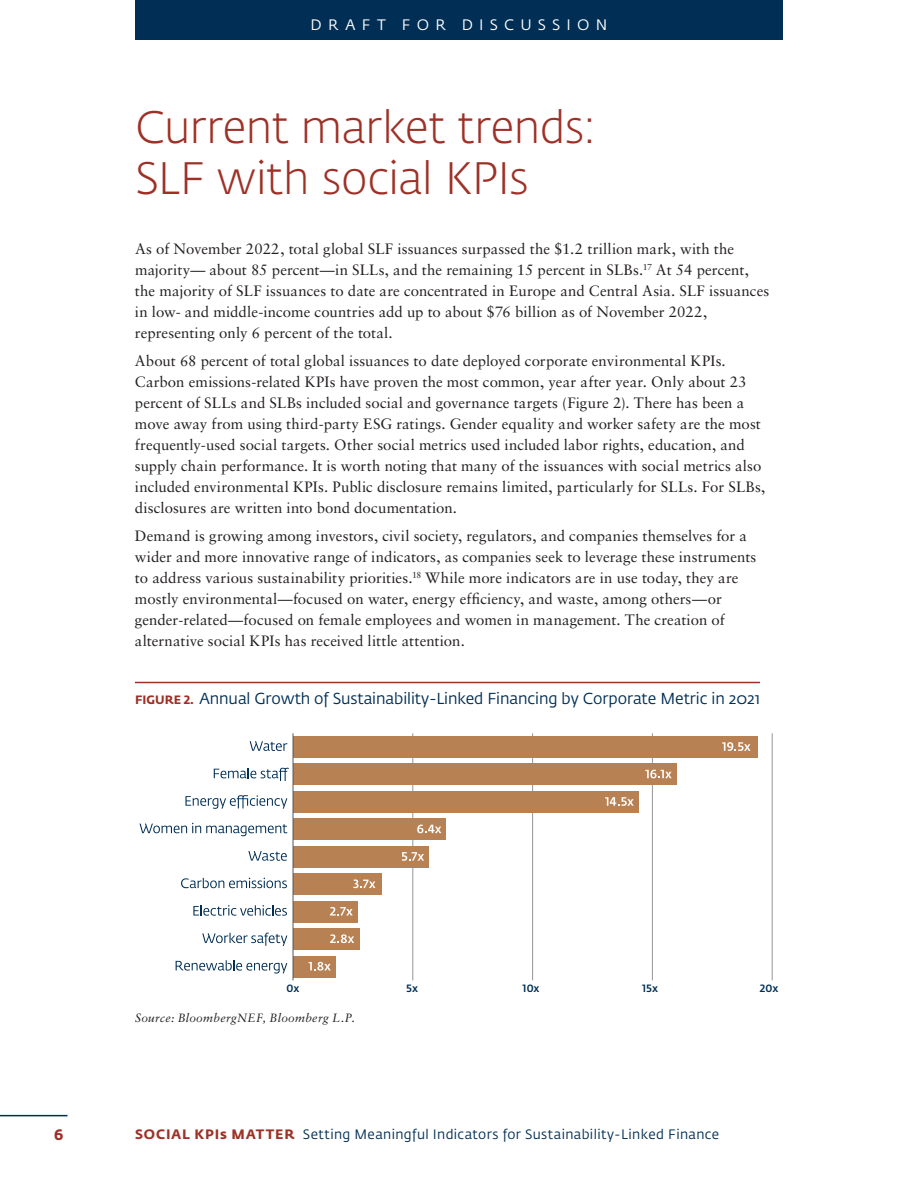
<style>
.page{position:relative;width:918px;height:1188px;background:#fff}
.page>*{position:absolute;margin:0;border:0;box-sizing:border-box;transform-origin:0 0}
.t1{font:300 45px/51px "Fedra Sans Std";letter-spacing:-.015em;color:#9e3127}
.Figure_Head{font:15.75px "Fedra Sans Std";letter-spacing:-.005em;color:#002e54}
.t2{font:15px/21px "Sabon LT Std";letter-spacing:.005em;color:#231f20}
.t3{font:15px "Fedra Sans Std";letter-spacing:.415em;color:#fff}
.t4{font:700 15px "Fedra Sans Std";color:#9e3127}
.t5{font:13.5px "Fedra Sans Std";letter-spacing:.03em;color:#002e54}
.t6{font:italic 12px "Sabon LT Std";letter-spacing:.02em;color:#231f20}
.t7{font:500 10.5px "Fedra Sans Std";color:#002e54}
.s1{font-weight:700;font-size:12px;color:#9e3127}
.s2{font-weight:700;color:#9e3127}
</style>
<div class="page">
<div style="left:135px;top:0;width:648px;height:40px;background:#002e54"></div>
<hr style="left:0;top:1115px;width:68px;height:1px;background:#002e54">
<hr style="left:135px;top:682px;width:625px;height:1px;background:#9e3127">
<hr style="left:413px;top:733px;width:1px;height:247px;background:#939598">
<hr style="left:532px;top:733px;width:1px;height:247px;background:#939598">
<hr style="left:652px;top:733px;width:1px;height:247px;background:#939598">
<hr style="left:772px;top:733px;width:1px;height:247px;background:#939598">
<div style="left:293px;top:956px;width:43px;height:22px;background:#b88153"></div>
<div style="left:293px;top:928px;width:67px;height:22px;background:#b88153"></div>
<div style="left:293px;top:901px;width:64px;height:22px;background:#b88153"></div>
<div style="left:293px;top:873px;width:88px;height:22px;background:#b88153"></div>
<div style="left:293px;top:846px;width:136px;height:22px;background:#b88153"></div>
<div style="left:293px;top:818px;width:152px;height:22px;background:#b88153"></div>
<div style="left:293px;top:791px;width:345px;height:22px;background:#b88153"></div>
<div style="left:293px;top:764px;width:383px;height:21px;background:#b88153"></div>
<div style="left:293px;top:736px;width:464px;height:22px;background:#b88153"></div>
<hr style="left:293px;top:733px;width:1px;height:247px;background:#57585a">
<svg style="left:250px;top:741px;width:37px;height:10px"></svg>
<svg style="left:722px;top:742px;width:29px;height:9px"></svg>
<svg style="left:645px;top:770px;width:27px;height:8px"></svg>
<svg style="left:605px;top:797px;width:29px;height:9px"></svg>
<svg style="left:417px;top:825px;width:24px;height:8px"></svg>
<svg style="left:402px;top:852px;width:22px;height:9px"></svg>
<svg style="left:353px;top:879px;width:23px;height:9px"></svg>
<svg style="left:330px;top:907px;width:23px;height:9px"></svg>
<svg style="left:330px;top:934px;width:24px;height:9px"></svg>
<svg style="left:309px;top:962px;width:22px;height:9px"></svg>
<svg style="left:214px;top:768px;width:75px;height:13px"></svg>
<svg style="left:185px;top:795px;width:102px;height:14px"></svg>
<svg style="left:140px;top:823px;width:147px;height:13px"></svg>
<svg style="left:248px;top:851px;width:39px;height:10px"></svg>
<svg style="left:181px;top:878px;width:106px;height:10px"></svg>
<svg style="left:193px;top:905px;width:94px;height:11px"></svg>
<svg style="left:202px;top:933px;width:85px;height:13px"></svg>
<svg style="left:176px;top:960px;width:111px;height:14px"></svg>
<p class="t3" style="left:311px;top:16px;width:298px">DRAFT FOR DISCUSSION</p>
<h1 class="t1" style="left:135px;top:103px;width:463px">Current market trends:<br>SLF with social KPIs</h1>
<p class="t2" style="left:135px;top:239px;width:636px">As of November 2022, total global SLF issuances surpassed the $1.2 trillion mark, with the majority— about 85 percent—in SLLs, and the remaining 15 percent in SLBs.<sup>17</sup> At 54 percent, the majority of SLF issuances to date are concentrated in Europe and Central Asia. SLF issuances in low- and middle-income countries add up to about $76 billion as of November 2022, representing only 6 percent of the total.</p>
<p class="t2" style="left:135px;top:350px;width:632px">About 68 percent of total global issuances to date deployed corporate environmental KPIs.<br>Carbon emissions-related KPIs have proven the most common, year after year. Only about 23 percent of SLLs and SLBs included social and governance targets (Figure 2). There has been a move away from using third-party ESG ratings. Gender equality and worker safety are the most frequently-used social targets. Other social metrics used included labor rights, education, and supply chain performance. It is worth noting that many of the issuances with social metrics also included environmental KPIs. Public disclosure remains limited, particularly for SLLs. For SLBs, disclosures are written into bond documentation.</p>
<p class="t2" style="left:135px;top:525px;width:623px">Demand is growing among investors, civil society, regulators, and companies themselves for a wider and more innovative range of indicators, as companies seek to leverage these instruments to address various sustainability priorities.<sup>18</sup> While more indicators are in use today, they are mostly environmental—focused on water, energy efficiency, and waste, among others—or gender-related—focused on female employees and women in management. The creation of alternative social KPIs has received little attention.</p>
<p class="Figure_Head" style="left:135px;top:688px;width:626px"><span class="s1">FIGURE 2.</span> Annual Growth of Sustainability-Linked Financing by Corporate Metric in 2021</p>
<p class="t7" style="left:287px;top:982px;width:14px">0x</p>
<p class="t7" style="left:406px;top:982px;width:13px">5x</p>
<p class="t7" style="left:523px;top:982px;width:19px">10x</p>
<p class="t7" style="left:642px;top:982px;width:18px">15x</p>
<p class="t7" style="left:760px;top:982px;width:20px">20x</p>
<p class="t6" style="left:135px;top:1011px;width:222px">Source: BloombergNEF, Bloomberg L.P.</p>
<p class="t4" style="left:54px;top:1125px;width:11px">6</p>
<p class="t5" style="left:135px;top:1126px;width:586px"><span class="s2">SOCIAL KPIs MATTER</span> Setting Meaningful Indicators for Sustainability-Linked Finance</p>
</div>
